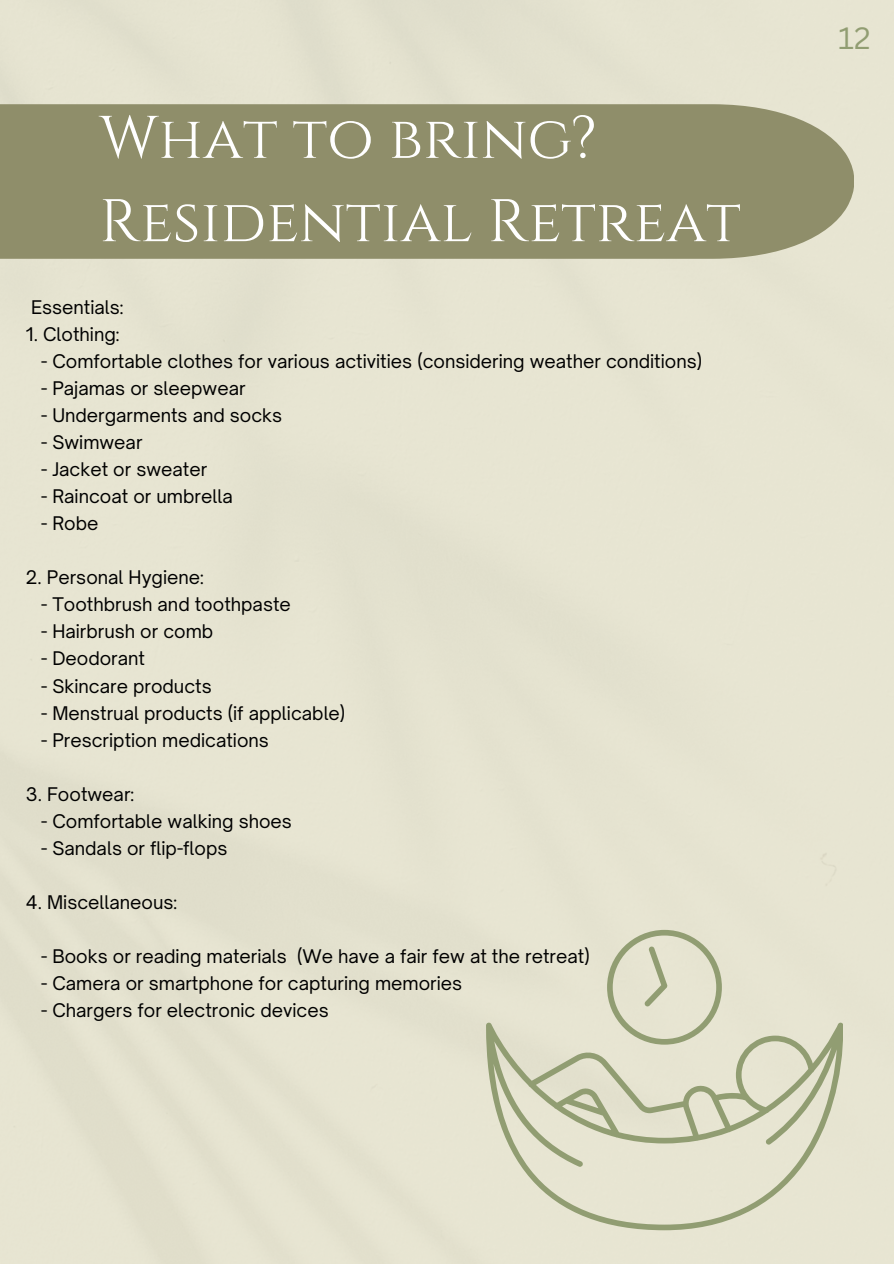
<style>
.page{position:relative;width:894px;height:1264px;background:#fff}
.page>*{position:absolute;margin:0;border:0;box-sizing:border-box;transform-origin:0 0}
.t1{font:60px/83.2px "Cinzel";color:#fff}
.t2{font:30px "Canva Sans";color:#919d72}
.t3{font:18px "Open Sauce One";color:#000}
</style>
<div class="page">
<div style="left:0;top:104px;width:854px;height:155px;background:#8f8e6a"></div>
<svg style="left:607px;top:929px;width:114px;height:93px;background:#d8d8c1"></svg>
<svg style="left:486px;top:1022px;width:356px;height:208px;background:#d9d9c3"></svg>
<h1 class="t1" style="left:99px;top:98px;width:642px">What to bring?<br>Residential Retreat</h1>
<p class="t3" style="left:31px;top:296px;width:94px">Essentials:</p>
<p class="t3" style="left:26px;top:323px;width:95px">1. Clothing:</p>
<p class="t3" style="left:41px;top:350px;width:662px">- Comfortable clothes for various activities (considering weather conditions)</p>
<p class="t3" style="left:41px;top:377px;width:206px">- Pajamas or sleepwear</p>
<p class="t3" style="left:41px;top:404px;width:242px">- Undergarments and socks</p>
<p class="t3" style="left:41px;top:431px;width:103px">- Swimwear</p>
<p class="t3" style="left:41px;top:458px;width:168px">- Jacket or sweater</p>
<p class="t3" style="left:41px;top:485px;width:193px">- Raincoat or umbrella</p>
<p class="t3" style="left:41px;top:512px;width:59px">- Robe</p>
<p class="t3" style="left:26px;top:566px;width:179px">2. Personal Hygiene:</p>
<p class="t3" style="left:41px;top:593px;width:251px">- Toothbrush and toothpaste</p>
<p class="t3" style="left:41px;top:620px;width:174px">- Hairbrush or comb</p>
<p class="t3" style="left:41px;top:647px;width:105px">- Deodorant</p>
<p class="t3" style="left:41px;top:674px;width:172px">- Skincare products</p>
<p class="t3" style="left:41px;top:701px;width:305px">- Menstrual products (if applicable)</p>
<p class="t3" style="left:41px;top:728px;width:229px">- Prescription medications</p>
<p class="t3" style="left:26px;top:782px;width:110px">3. Footwear:</p>
<p class="t3" style="left:41px;top:809px;width:252px">- Comfortable walking shoes</p>
<p class="t3" style="left:41px;top:836px;width:188px">- Sandals or flip-flops</p>
<p class="t3" style="left:26px;top:890px;width:153px">4. Miscellaneous:</p>
<p class="t3" style="left:41px;top:944px;width:550px">- Books or reading materials (We have a fair few at the retreat)</p>
<p class="t3" style="left:41px;top:971px;width:422px">- Camera or smartphone for capturing memories</p>
<p class="t3" style="left:41px;top:998px;width:289px">- Chargers for electronic devices</p>
<h2 class="t2" style="left:837px;top:17px;width:34px">12</h2>
</div>
